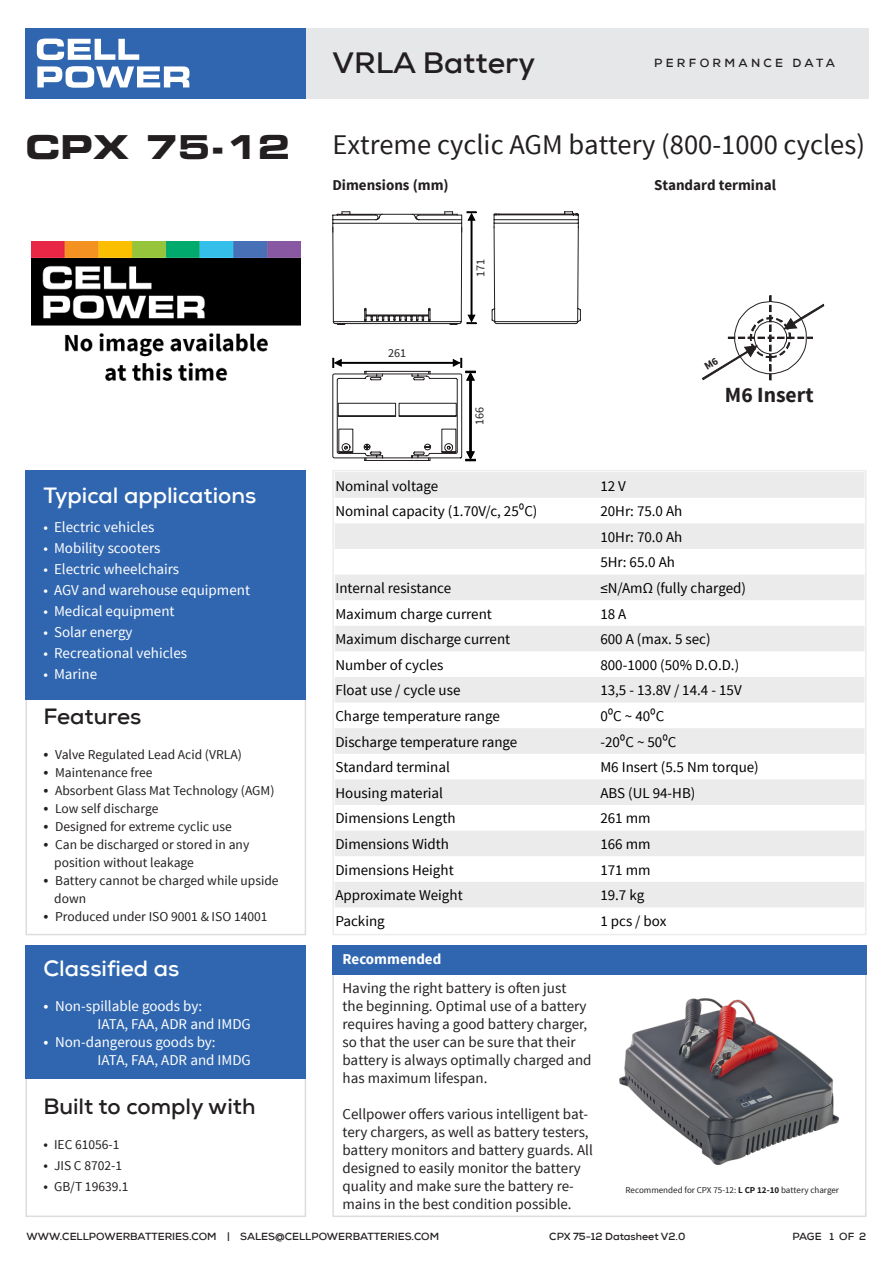
<style>
.page{position:relative;width:893px;height:1263px;background:#fff}
.page>*{position:absolute;margin:0;border:0;box-sizing:border-box;transform-origin:0 0}
.t1{font:33px "Eurostile LT Bold Extended Two";color:#231f20}
.t2{font:700 30px "Nexa";color:#231f20}
.t3{font:28.5px "Source Sans Pro";color:#231f20}
.t4{font:700 22.5px "Nexa";color:#fff}
.t5{font:700 22.5px "Nexa";color:#231f20}
.t6{font:700 21.6px "Source Sans Pro";color:#231f20}
.t7{font:15px "Source Sans Pro";color:#000}
.t8{font:15px/18px "Source Sans Pro";color:#231f20}
.t9{font:15px "Source Sans Pro";color:#fff}
.t10{font:700 15px "Source Sans Pro";color:#231f20}
.t11{font:700 15px "Source Sans Pro";color:#fff}
.t12{font:13.5px/18px "Source Sans Pro";color:#231f20}
.t13{font:12.15px "Source Sans Pro";color:#231f20}
.t14{font:700 12px "Nexa";letter-spacing:.27em;color:#231f20}
.t15{font:700 10.5px "Nexa";color:#231f20}
.t16{font:9px "Source Sans Pro";color:#231f20}
.s1{font-size:16.5px}
.s2{font-size:15px}
.s3{font-weight:700}
</style>
<div class="page">
<div style="left:26px;top:1068px;width:280px;height:149px;border:2px solid #dcdddf"></div>
<div style="left:26px;top:688px;width:280px;height:247px;border:2px solid #dcdddf"></div>
<div style="left:26px;top:470px;width:280px;height:229px;background:#3066af"></div>
<div style="left:237px;top:28px;width:631px;height:71px;background:#e6e7e9"></div>
<div style="left:26px;top:28px;width:280px;height:70px;background:#3066af"></div>
<svg style="left:37px;top:39px;width:102px;height:21px"></svg>
<svg style="left:37px;top:66px;width:152px;height:22px"></svg>
<svg style="left:335px;top:473px;width:528px;height:434px;fill:#ebebeb"></svg>
<div style="left:332px;top:470px;width:534px;height:465px;border:2px solid #ececee"></div>
<div style="left:26px;top:946px;width:280px;height:133px;background:#3066af"></div>
<div style="left:332px;top:968px;width:534px;height:249px;border:2px solid #dcdddf"></div>
<div style="left:332px;top:946px;width:534px;height:29px;background:#3066af"></div>
<img style="left:619px;top:998px;width:220px;height:167px">
<svg style="left:491px;top:211px;width:90px;height:113px"></svg>
<svg style="left:332px;top:211px;width:144px;height:250px"></svg>
<img style="left:32px;top:242px;width:268px;height:139px">
<svg style="left:701px;top:295px;width:124px;height:86px"></svg>
<p class="t2" style="left:332px;top:43px;width:204px">VRLA Battery</p>
<p class="t14" style="left:654px;top:55px;width:182px">PERFORMANCE DATA</p>
<p class="t1" style="left:26px;top:124px;width:266px">CPX 75-12</p>
<p class="t3" style="left:332px;top:127px;width:534px">Extreme cyclic AGM battery (800-1000 cycles)</p>
<p class="t10" style="left:332px;top:175px;width:118px">Dimensions (mm)</p>
<p class="t10" style="left:654px;top:175px;width:123px">Standard terminal</p>
<p class="t4" style="left:43px;top:481px;width:215px">Typical applications</p>
<p class="t9" style="left:43px;top:518px;width:113px">• Electric vehicles</p>
<p class="t9" style="left:43px;top:539px;width:119px">• Mobility scooters</p>
<p class="t9" style="left:43px;top:560px;width:137px">• Electric wheelchairs</p>
<p class="t9" style="left:43px;top:581px;width:208px">• AGV and warehouse equipment</p>
<p class="t9" style="left:43px;top:602px;width:133px">• Medical equipment</p>
<p class="t9" style="left:43px;top:623px;width:91px">• Solar energy</p>
<p class="t9" style="left:43px;top:644px;width:145px">• Recreational vehicles</p>
<p class="t9" style="left:43px;top:665px;width:55px">• Marine</p>
<p class="t5" style="left:43px;top:701px;width:99px">Features</p>
<p class="t12" style="left:43px;top:746px;width:200px"><span class="s1">•</span> Valve Regulated Lead Acid (VRLA)</p>
<p class="t12" style="left:43px;top:764px;width:111px"><span class="s1">•</span> Maintenance free</p>
<p class="t12" style="left:43px;top:782px;width:233px"><span class="s1">•</span> Absorbent Glass Mat Technology (AGM)</p>
<p class="t12" style="left:43px;top:800px;width:116px"><span class="s1">•</span> Low self discharge</p>
<p class="t12" style="left:43px;top:818px;width:190px"><span class="s1">•</span> Designed for extreme cyclic use</p>
<p class="t12" style="left:43px;top:836px;width:207px"><span class="s1">•</span> Can be discharged or stored in any</p>
<p class="t12" style="left:54px;top:854px;width:141px">position without leakage</p>
<p class="t12" style="left:54px;top:872px;width:226px;text-indent:-11px"><span class="s1">•</span> Battery cannot be charged while upside down</p>
<p class="t12" style="left:43px;top:908px;width:226px"><span class="s1">•</span> Produced under ISO 9001 &amp; ISO 14001</p>
<p class="t4" style="left:43px;top:954px;width:138px">Classified as</p>
<p class="t9" style="left:43px;top:996px;width:160px"><span class="s1">•</span> Non-spillable goods by:</p>
<p class="t9" style="left:97px;top:1014px;width:155px">IATA, FAA, ADR and IMDG</p>
<p class="t9" style="left:43px;top:1032px;width:174px"><span class="s1">•</span> Non-dangerous goods by:</p>
<p class="t9" style="left:97px;top:1050px;width:155px">IATA, FAA, ADR and IMDG</p>
<p class="t5" style="left:43px;top:1092px;width:214px">Built to comply with</p>
<p class="t12" style="left:43px;top:1135px;width:78px"><span class="s2">•</span> IEC 61056-1</p>
<p class="t12" style="left:43px;top:1156px;width:80px"><span class="s2">•</span> JIS C 8702-1</p>
<p class="t12" style="left:43px;top:1177px;width:87px"><span class="s2">•</span> GB/T 19639.1</p>
<p class="t13" style="left:388px;top:346px;width:20px">261</p>
<p class="t13" style="left:473px;top:277px;width:20px;rotate:-90deg">171</p>
<p class="t13" style="left:472px;top:425px;width:20px;rotate:-90deg">166</p>
<p class="t6" style="left:725px;top:381px;width:90px">M6 Insert</p>
<p class="t7" style="left:335px;top:476px;width:104px">Nominal voltage</p>
<p class="t7" style="left:600px;top:476px;width:27px">12 V</p>
<p class="t7" style="left:335px;top:502px;width:204px">Nominal capacity (1.70V/c, 25⁰C)</p>
<p class="t7" style="left:600px;top:502px;width:84px">20Hr: 75.0 Ah</p>
<p class="t7" style="left:600px;top:527px;width:84px">10Hr: 70.0 Ah</p>
<p class="t7" style="left:600px;top:553px;width:76px">5Hr: 65.0 Ah</p>
<p class="t7" style="left:335px;top:579px;width:117px">Internal resistance</p>
<p class="t7" style="left:600px;top:579px;width:147px">≤N/AmΩ (fully charged)</p>
<p class="t7" style="left:335px;top:604px;width:158px">Maximum charge current</p>
<p class="t7" style="left:600px;top:604px;width:28px">18 A</p>
<p class="t7" style="left:335px;top:630px;width:176px">Maximum discharge current</p>
<p class="t7" style="left:600px;top:630px;width:112px">600 A (max. 5 sec)</p>
<p class="t7" style="left:335px;top:655px;width:110px">Number of cycles</p>
<p class="t7" style="left:600px;top:655px;width:140px">800-1000 (50% D.O.D.)</p>
<p class="t7" style="left:335px;top:681px;width:127px">Float use / cycle use</p>
<p class="t7" style="left:600px;top:681px;width:143px">13,5 - 13.8V / 14.4 - 15V</p>
<p class="t7" style="left:335px;top:707px;width:166px">Charge temperature range</p>
<p class="t7" style="left:600px;top:707px;width:66px">0⁰C ~ 40⁰C</p>
<p class="t7" style="left:335px;top:732px;width:183px">Discharge temperature range</p>
<p class="t7" style="left:600px;top:732px;width:78px">-20⁰C ~ 50⁰C</p>
<p class="t7" style="left:335px;top:758px;width:116px">Standard terminal</p>
<p class="t7" style="left:600px;top:758px;width:160px">M6 Insert (5.5 Nm torque)</p>
<p class="t7" style="left:335px;top:783px;width:109px">Housing material</p>
<p class="t7" style="left:600px;top:783px;width:97px">ABS (UL 94-HB)</p>
<p class="t7" style="left:335px;top:809px;width:122px">Dimensions Length</p>
<p class="t7" style="left:600px;top:809px;width:52px">261 mm</p>
<p class="t7" style="left:335px;top:835px;width:115px">Dimensions Width</p>
<p class="t7" style="left:600px;top:835px;width:52px">166 mm</p>
<p class="t7" style="left:335px;top:860px;width:120px">Dimensions Height</p>
<p class="t7" style="left:600px;top:860px;width:52px">171 mm</p>
<p class="t7" style="left:335px;top:886px;width:129px">Approximate Weight</p>
<p class="t7" style="left:600px;top:886px;width:45px">19.7 kg</p>
<p class="t7" style="left:335px;top:911px;width:51px">Packing</p>
<p class="t7" style="left:600px;top:911px;width:68px">1 pcs / box</p>
<p class="t11" style="left:343px;top:949px;width:100px">Recommended</p>
<p class="t8" style="left:343px;top:979px;width:250px">Having the right battery is often just<br>the beginning. Optimal use of a battery requires having a good battery charger, so that the user can be sure that their battery is always optimally charged and has maximum lifespan.</p>
<p class="t8" style="left:343px;top:1105px;width:252px">Cellpower offers various intelligent bat&shy;tery chargers, as well as battery testers, battery monitors and battery guards. All designed to easily monitor the battery quality and make sure the battery re&shy;mains in the best condition possible.</p>
<p class="t16" style="left:625px;top:1184px;width:215px">Recommended for CPX 75-12: <span class="s3">L CP 12-10</span> battery charger</p>
<p class="t15" style="left:27px;top:1230px;width:414px">WWW.CELLPOWERBATTERIES.COM | SALES@CELLPOWERBATTERIES.COM</p>
<p class="t15" style="left:549px;top:1230px;width:138px">CPX 75-12 Datasheet V2.0</p>
<p class="t15" style="left:792px;top:1230px;width:76px">PAGE 1 OF 2</p>
</div>
